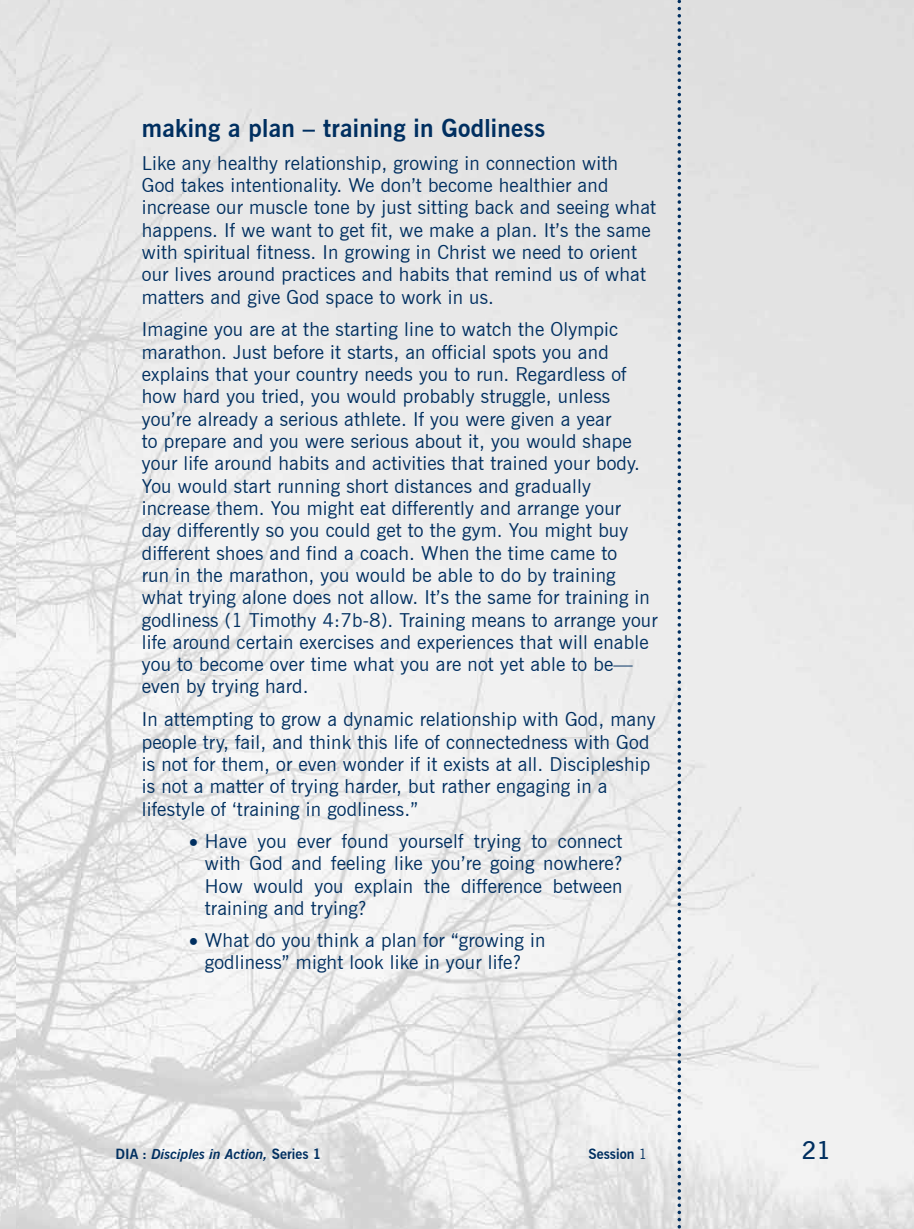
<style>
.page{position:relative;width:914px;height:1229px;background:#fff}
.page>*{position:absolute;margin:0;border:0;box-sizing:border-box;transform-origin:0 0}
.t1{font:700 24.5px "News Gothic BT";letter-spacing:.01em;color:#002f60}
.t2{font:600 24.5px "News Gothic BT";color:#002f60}
.t3{font:19.25px/22.2px "News Gothic BT";letter-spacing:.01em;color:#002f60}
.t4{font:italic 700 14px "News Gothic BT";color:#002f60}
.t5{font:700 14px "News Gothic BT";color:#002f60}
.s1{font-style:normal}
.s2{font-weight:400}
</style>
<div class="page">
<img style="left:0;top:0;width:914px;height:1228px">
<svg style="left:677px;top:0;width:4px;height:1229px;background:#9baabb"></svg>
<p class="t1" style="left:142px;top:113px;width:405px">making a plan – training in Godliness</p>
<p class="t3" style="left:142px;top:151px;width:516px">Like any healthy relationship, growing in connection with<br>God takes intentionality. We don’t become healthier and increase our muscle tone by just sitting back and seeing what happens. If we want to get fit, we make a plan. It’s the same with spiritual fitness. In growing in Christ we need to orient our lives around practices and habits that remind us of what matters and give God space to work in us.</p>
<p class="t3" style="left:142px;top:318px;width:517px">Imagine you are at the starting line to watch the Olympic marathon. Just before it starts, an official spots you and explains that your country needs you to run. Regardless of how hard you tried, you would probably struggle, unless you’re already a serious athlete. If you were given a year<br>to prepare and you were serious about it, you would shape your life around habits and activities that trained your body.<br>You would start running short distances and gradually increase them. You might eat differently and arrange your<br>day differently so you could get to the gym. You might buy different shoes and find a coach. When the time came to<br>run in the marathon, you would be able to do by training what trying alone does not allow. It’s the same for training in godliness (1 Timothy 4:7b-8). Training means to arrange your life around certain exercises and experiences that will enable you to become over time what you are not yet able to be— even by trying hard.</p>
<p class="t3" style="left:142px;top:708px;width:515px">In attempting to grow a dynamic relationship with God, many people try, fail, and think this life of connectedness with God is not for them, or even wonder if it exists at all. Discipleship is not a matter of trying harder, but rather engaging in a lifestyle of ‘training in godliness.”</p>
<p class="t3" style="left:205px;top:830px;width:419px;text-align:justify;text-indent:-16px">• Have you ever found yourself trying to connect with God and feeling like you’re going nowhere?<br>How would you explain the difference between training and trying?</p>
<p class="t3" style="left:189px;top:929px;width:358px;text-align:center">• What do you think a plan for “growing in godliness” might look like in your life?</p>
<p class="t4" style="left:115px;top:1145px;width:207px"><span class="s1">DIA :</span> Disciples in Action, <span class="s1">Series 1</span></p>
<p class="t5" style="left:588px;top:1145px;width:60px">Session <span class="s2">1</span></p>
<p class="t2" style="left:801px;top:1135px;width:31px">21</p>
</div>
